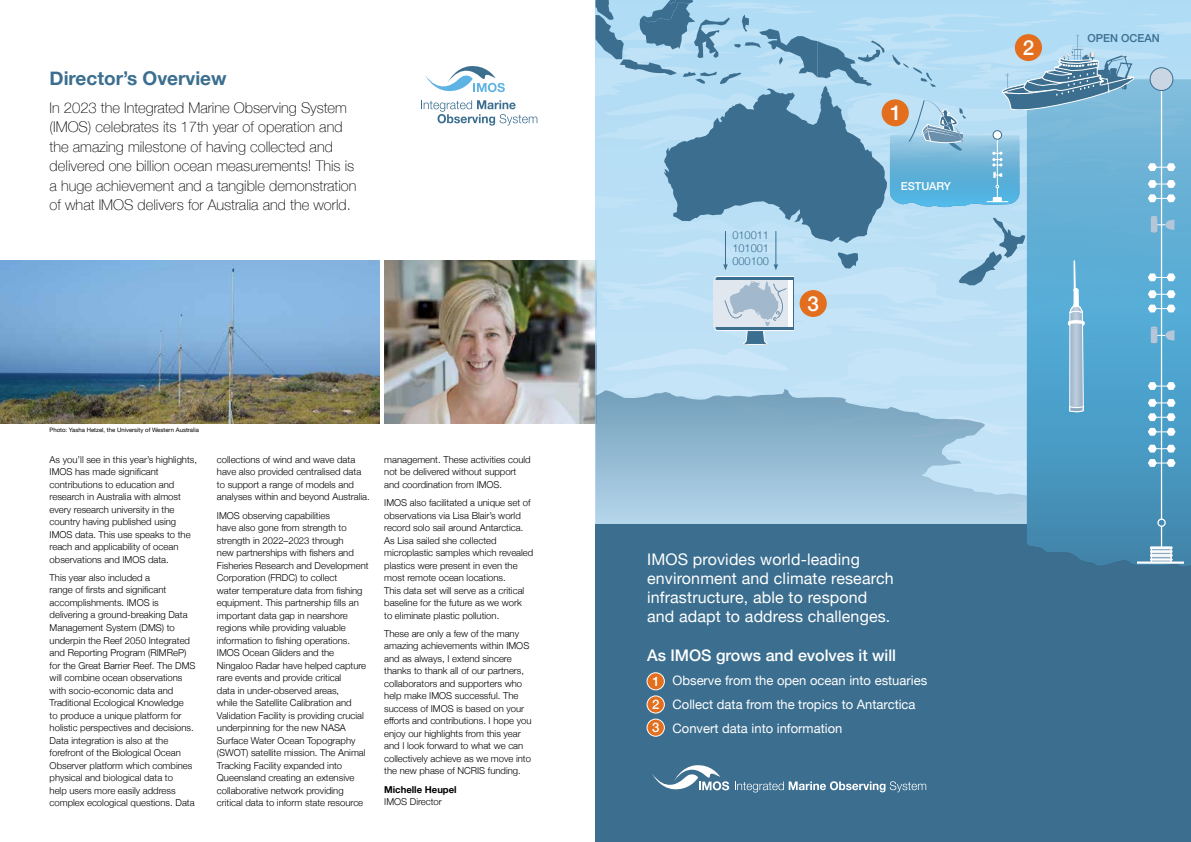
<style>
.page{position:relative;width:1191px;height:842px;background:#fff}
.page>*{position:absolute;margin:0;border:0;box-sizing:border-box;transform-origin:0 0}
.t1{font:500 20.6px "Helvetica Neue";color:#fff}
.t2{font:700 19px "Helvetica Neue";color:#3b6e8f}
.t3{font:16px/19px "Helvetica Neue";letter-spacing:.01em;color:#fff}
.t4{font:500 16px "Helvetica Neue";color:#fff}
.t5{font:100 14.8px/19.5px "Helvetica Neue";color:#000}
.t6{font:500 13.1px/23.2px "Helvetica Neue";color:#fff;text-align:justify}
.t7{font:13px/24.1px "Helvetica Neue";color:#fff}
.t8{font:300 11px/13.2px "Helvetica Neue";color:#3b6e8f;text-align:justify}
.t9{font:500 11px "Helvetica Neue";color:#3b6e8f}
.t10{font:500 11px "Helvetica Neue";color:#fff}
.t11{font:300 9.5px/12.5px "Helvetica Neue";color:#000}
.t12{font:700 9.5px "Helvetica Neue";color:#000}
.t13{font:6px "Helvetica Neue";color:#000}
</style>
<div class="page">
<img style="left:0;top:260px;width:379px;height:164px">
<svg style="left:421px;top:100px;width:116px;height:26px"></svg>
<svg style="left:425px;top:66px;width:80px;height:27px"></svg>
<img style="left:384px;top:260px;width:211px;height:164px">
<div style="left:595px;top:524px;width:596px;height:318px;background:#3b6e8f"></div>
<div style="left:595px;top:513px;width:432px;height:11px;background:#b3d4e9"></div>
<svg style="left:1027px;top:513px;width:164px;height:53px;background:#4285aa"></svg>
<hr style="left:1137px;top:561px;width:46px;height:3px;background:#fff">
<svg style="left:1150px;top:526px;width:22px;height:36px"></svg>
<hr style="left:1160px;top:526px;width:2px;height:20px;background:#fff">
<hr style="left:1160px;top:91px;width:2px;height:428px;background:#fff">
<div style="left:1157px;top:518px;width:8px;height:9px;border:1px solid #fff;border-radius:50%"></div>
<svg style="left:595px;top:0;width:596px;height:513px;background:#92c1dc"></svg>
<div style="left:881px;top:99px;width:27px;height:27px;background:#e36f1e;border-radius:50%"></div>
<div style="left:1014px;top:34px;width:28px;height:27px;background:#e36f1e;border-radius:50%"></div>
<div style="left:799px;top:290px;width:28px;height:27px;background:#e36f1e;border-radius:50%"></div>
<div style="left:647px;top:673px;width:17px;height:17px;background:#e36f1e;border-radius:50%"></div>
<div style="left:647px;top:672px;width:17px;height:18px;border:1px solid #fff;border-radius:50%"></div>
<div style="left:647px;top:696px;width:17px;height:17px;background:#e36f1e;border-radius:50%"></div>
<div style="left:647px;top:696px;width:17px;height:17px;border:1px solid #fff;border-radius:50%"></div>
<div style="left:647px;top:719px;width:17px;height:17px;background:#e36f1e;border-radius:50%"></div>
<div style="left:647px;top:719px;width:17px;height:17px;border:1px solid #fff;border-radius:50%"></div>
<svg style="left:735px;top:781px;width:191px;height:11px"></svg>
<svg style="left:652px;top:765px;width:77px;height:26px"></svg>
<h2 class="t2" style="left:50px;top:63px;width:179px">Director’s Overview</h2>
<p class="t5" style="left:50px;top:97px;width:308px">In 2023 the Integrated Marine Observing System (IMOS) celebrates its 17th year of operation and the amazing milestone of having collected and delivered one billion ocean measurements! This is a huge achievement and a tangible demonstration of what IMOS delivers for Australia and the world.</p>
<p class="t13" style="left:50px;top:425px;width:151px">Photo: Yasha Hetzel, the University of Western Australia</p>
<p class="t11" style="left:50px;top:452px;width:149px">As you’ll see in this year’s highlights,<br>IMOS has made significant contributions to education and research in Australia with almost every research university in the country having published using<br>IMOS data. This use speaks to the reach and applicability of ocean observations and IMOS data.</p>
<p class="t11" style="left:50px;top:571px;width:147px">This year also included a<br>range of firsts and significant accomplishments. IMOS is delivering a ground-breaking Data<br>Management System (DMS) to underpin the Reef 2050 Integrated and Reporting Program (RIMReP) for the Great Barrier Reef. The DMS will combine ocean observations with socio-economic data and<br>Traditional Ecological Knowledge<br>to produce a unique platform for holistic perspectives and decisions.<br>Data integration is also at the forefront of the Biological Ocean<br>Observer platform which combines physical and biological data to<br>help users more easily address complex ecological questions. Data</p>
<p class="t11" style="left:217px;top:452px;width:154px">collections of wind and wave data have also provided centralised data to support a range of models and analyses within and beyond Australia.</p>
<p class="t11" style="left:217px;top:508px;width:153px">IMOS observing capabilities<br>have also gone from strength to strength in 2022–2023 through<br>new partnerships with fishers and Fisheries Research and Development Corporation (FRDC) to collect<br>water temperature data from fishing equipment. This partnership fills an important data gap in nearshore regions while providing valuable information to fishing operations.<br>IMOS Ocean Gliders and the Ningaloo Radar have helped capture rare events and provide critical<br>data in under-observed areas,<br>while the Satellite Calibration and Validation Facility is providing crucial underpinning for the new NASA Surface Water Ocean Topography (SWOT) satellite mission. The Animal Tracking Facility expanded into Queensland creating an extensive collaborative network providing critical data to inform state resource</p>
<p class="t11" style="left:384px;top:453px;width:148px">management. These activities could not be delivered without support and coordination from IMOS.</p>
<p class="t11" style="left:384px;top:496px;width:151px">IMOS also facilitated a unique set of observations via Lisa Blair’s world record solo sail around Antarctica.<br>As Lisa sailed she collected microplastic samples which revealed plastics were present in even the most remote ocean locations.<br>This data set will serve as a critical baseline for the future as we work<br>to eliminate plastic pollution.</p>
<p class="t11" style="left:384px;top:626px;width:149px">These are only a few of the many amazing achievements within IMOS and as always, I extend sincere thanks to thank all of our partners, collaborators and supporters who help make IMOS successful. The success of IMOS is based on your efforts and contributions. I hope you enjoy our highlights from this year and I look forward to what we can collectively achieve as we move into the new phase of NCRIS funding.</p>
<p class="t12" style="left:384px;top:782px;width:74px">Michelle Heupel</p>
<p class="t11" style="left:384px;top:795px;width:59px">IMOS Director</p>
<p class="t8" style="left:732px;top:228px;width:38px">010011<br>101001<br>000100</p>
<h1 class="t1" style="left:807px;top:287px;width:13px">3</h1>
<h1 class="t1" style="left:890px;top:96px;width:13px">1</h1>
<p class="t10" style="left:900px;top:178px;width:52px">ESTUARY</p>
<h1 class="t1" style="left:1022px;top:31px;width:13px">2</h1>
<p class="t9" style="left:1087px;top:29px;width:74px">OPEN OCEAN</p>
<h3 class="t3" style="left:647px;top:550px;width:248px">IMOS provides world-leading environment and climate research infrastructure, able to respond and adapt to address challenges.</h3>
<h3 class="t4" style="left:647px;top:642px;width:251px">As IMOS grows and evolves it will</h3>
<h3 class="t7" style="left:672px;top:669px;width:256px">Observe from the open ocean into estuaries<br>Collect data from the tropics to Antarctica<br>Convert data into information</h3>
<h3 class="t6" style="left:652px;top:668px;width:9px">1<br>2<br>3</h3>
</div>
